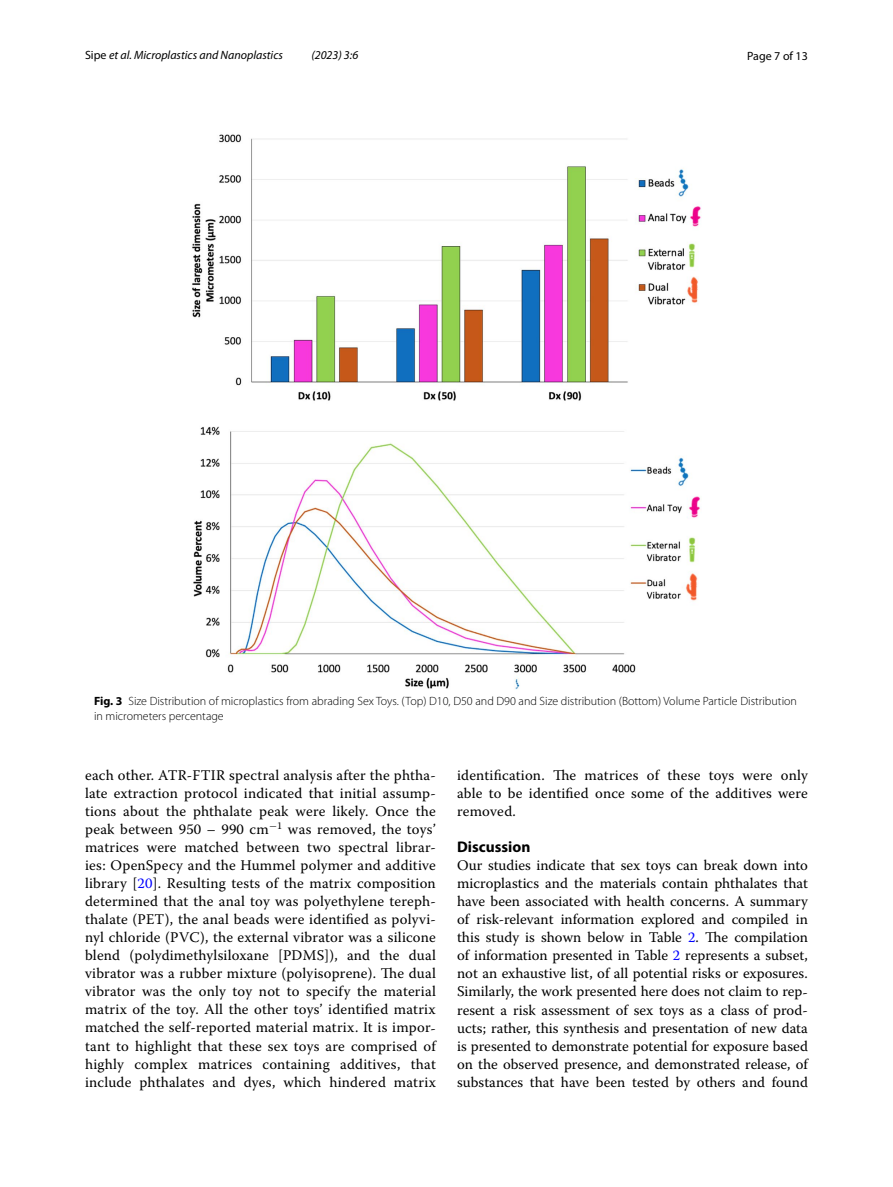
<style>
.page{position:relative;width:893px;height:1187px;background:#fff}
.page>*{position:absolute;margin:0;border:0;box-sizing:border-box;transform-origin:0 0}
.t1{font:700 15.45px "Myriad Pro";color:#000}
.t2{font:14.7px/18px "Warnock Pro";letter-spacing:.015em;color:#000;text-align:justify}
.t3{font:300 12px/15px "Myriad Pro";color:#000}
.t4{font:italic 12px "Myriad Pro";color:#000}
.t5{font:12px "Myriad Pro";color:#000}
.s1{font-style:normal}
.s2{font-weight:700}
.s3{color:#00f}
</style>
<div class="page">
<img style="left:192px;top:134px;width:509px;height:555px">
<p class="t4" style="left:85px;top:48px;width:199px"><span class="s1">Sipe</span> et al. Microplastics and Nanoplastics</p>
<p class="t4" style="left:311px;top:48px;width:48px">(2023) 3:6</p>
<p class="t5" style="left:747px;top:48px;width:62px">Page 7 of 13</p>
<p class="t3" style="left:94px;top:693px;width:704px"><span class="s2">Fig. 3</span> Size Distribution of microplastics from abrading Sex Toys. (Top) D10, D50 and D90 and Size distribution (Bottom) Volume Particle Distribution in micrometers percentage</p>
<p class="t2" style="left:85px;top:766px;width:352px">each other. ATR-FTIR spectral analysis after the phtha&shy;late extraction protocol indicated that initial assump&shy;tions about the phthalate peak were likely. Once the peak between 950 – 990 cm<sup>−</sup><sup>1</sup> was removed, the toys’ matrices were matched between two spectral librar&shy;ies: OpenSpecy and the Hummel polymer and additive library [<span class="s3">20</span>]. Resulting tests of the matrix composition determined that the anal toy was polyethylene tereph&shy;thalate (PET), the anal beads were identified as polyvi&shy;nyl chloride (PVC), the external vibrator was a silicone blend (polydimethylsiloxane [PDMS]), and the dual vibrator was a rubber mixture (polyisoprene). The dual vibrator was the only toy not to specify the material matrix of the toy. All the other toys’ identified matrix matched the self-reported material matrix. It is impor&shy;tant to highlight that these sex toys are comprised of highly complex matrices containing additives, that include phthalates and dyes, which hindered matrix</p>
<p class="t2" style="left:457px;top:766px;width:352px">identification. The matrices of these toys were only able to be identified once some of the additives were removed.</p>
<p class="t1" style="left:457px;top:837px;width:75px">Discussion</p>
<p class="t2" style="left:457px;top:856px;width:352px">Our studies indicate that sex toys can break down into microplastics and the materials contain phthalates that have been associated with health concerns. A summary of risk-relevant information explored and compiled in this study is shown below in Table <span class="s3">2</span>. The compilation of information presented in Table <span class="s3">2</span> represents a subset, not an exhaustive list, of all potential risks or exposures.<br>Similarly, the work presented here does not claim to rep&shy;resent a risk assessment of sex toys as a class of prod&shy;ucts; rather, this synthesis and presentation of new data is presented to demonstrate potential for exposure based on the observed presence, and demonstrated release, of substances that have been tested by others and found</p>
</div>
